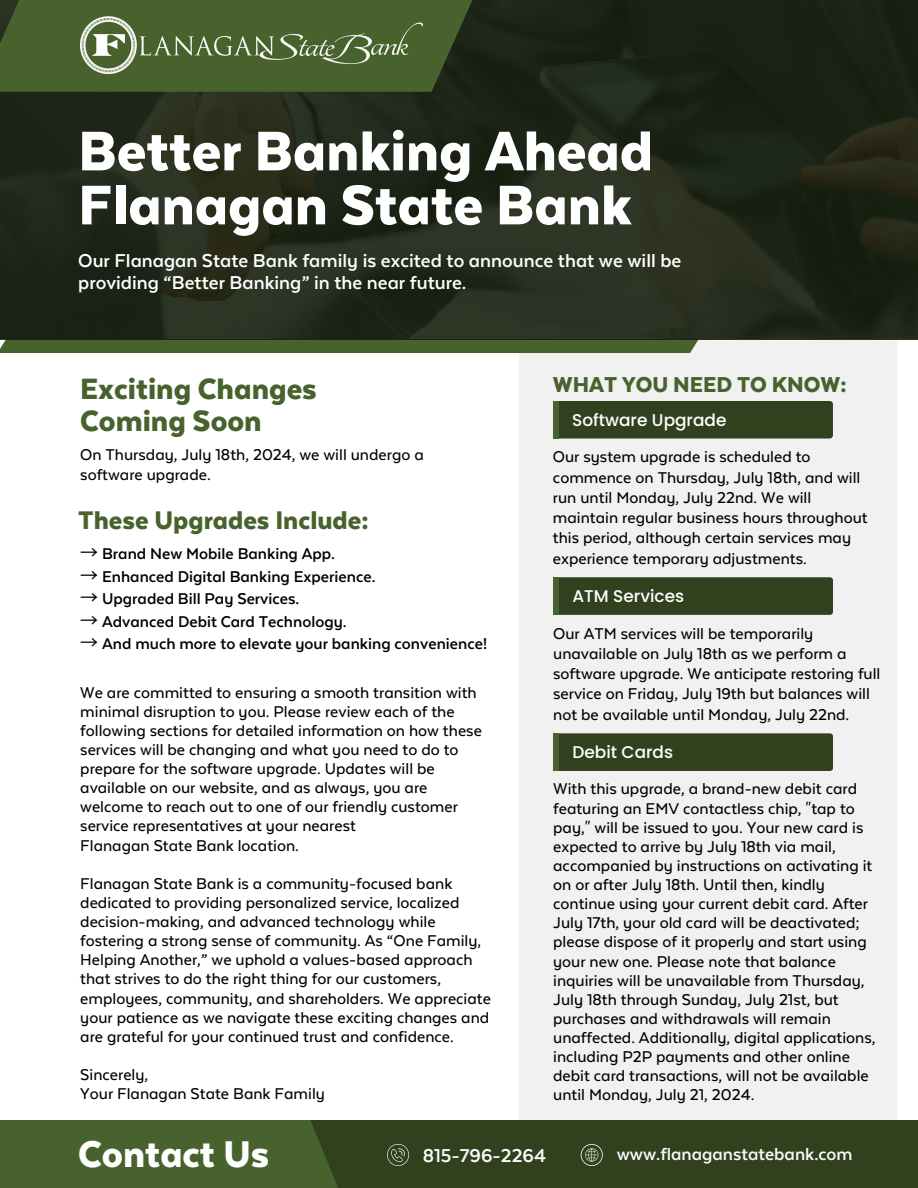
<style>
.page{position:relative;width:918px;height:1188px;background:#fff}
.page>*{position:absolute;margin:0;border:0;box-sizing:border-box;transform-origin:0 0}
.t1{font:900 64.35px/54px "Texta Alt";color:#fff}
.t2{font:900 42.9px "Texta Alt";color:#fff}
.t3{font:900 33.9px/31.5px "Texta Alt";color:#48622d}
.t4{font:900 29.4px "Texta Alt";color:#48622d}
.t5{font:900 24.9px "Texta Alt";color:#48622d}
.t6{font:700 21.45px/22.5px "Texta Alt";color:#fff}
.t7{font:700 21.45px "Texta Alt";color:#fafafa}
.t8{font:700 19.95px "Texta Alt";color:#fafafa}
.t9{font:500 18px/19.2px "Texta Alt";color:#000}
.t10{font:700 18px "Texta Alt";color:#000}
.t11{font:500 16.95px "Poppins";color:#fff}
.s1{font-family:"Noto Sans CJ Ksc";font-weight:400}
</style>
<div class="page">
<div style="left:519px;top:0;width:377px;height:1188px;background:#f1f1f1"></div>
<div style="left:234px;top:1120px;width:684px;height:68px;background:#31411e"></div>
<div style="left:0;top:1120px;width:338px;height:68px;background:#48622d"></div>
<svg style="left:581px;top:1144px;width:22px;height:22px"></svg>
<svg style="left:387px;top:1144px;width:22px;height:22px"></svg>
<svg style="left:0;top:340px;width:897px;height:13px;fill:#48622d"></svg>
<div style="left:0;top:0;width:918px;height:340px;background:linear-gradient(to right,#242b1c,#1f2618)"></div>
<svg style="left:0;top:0;width:507px;height:92px;background:#3f5528"></svg>
<img style="left:80px;top:17px;width:342px;height:57px">
<div style="left:553px;top:401px;width:280px;height:38px;background:#31411e;border-radius:3px"></div>
<div style="left:553px;top:401px;width:5px;height:38px;background:#48622d"></div>
<div style="left:553px;top:577px;width:280px;height:38px;background:#31411e;border-radius:3px"></div>
<div style="left:553px;top:577px;width:5px;height:38px;background:#48622d"></div>
<div style="left:553px;top:733px;width:280px;height:38px;background:#31411e;border-radius:3px"></div>
<div style="left:553px;top:733px;width:5px;height:38px;background:#48622d"></div>
<p class="t1" style="left:78px;top:127px;width:576px">Better Banking Ahead<br>Flanagan State Bank</p>
<p class="t6" style="left:78px;top:250px;width:605px">Our Flanagan State Bank family is excited to announce that we will be providing “Better Banking” in the near future.</p>
<p class="t3" style="left:80px;top:375px;width:238px">Exciting Changes<br>Coming Soon</p>
<p class="t9" style="left:80px;top:445px;width:345px;line-height:20.2px">On Thursday, July 18th, 2024, we will undergo a software upgrade.</p>
<p class="t4" style="left:78px;top:507px;width:292px">These Upgrades Include:</p>
<h3 class="t10" style="left:80px;top:546px;width:256px"><span class="s1">→</span> Brand New Mobile Banking App.</h3>
<p class="t10" style="left:80px;top:568px;width:297px"><span class="s1">→</span> Enhanced Digital Banking Experience.</p>
<h4 class="t10" style="left:80px;top:591px;width:221px"><span class="s1">→</span> Upgraded Bill Pay Services.</h4>
<p class="t10" style="left:80px;top:613px;width:268px"><span class="s1">→</span> Advanced Debit Card Technology.</p>
<p class="t10" style="left:80px;top:636px;width:408px"><span class="s1">→</span> And much more to elevate your banking convenience!</p>
<p class="t9" style="left:80px;top:684px;width:403px">We are committed to ensuring a smooth transition with minimal disruption to you. Please review each of the following sections for detailed information on how these services will be changing and what you need to do to prepare for the software upgrade. Updates will be available on our website, and as always, you are</p>
<p class="t9" style="left:80px;top:798px;width:379px">welcome to reach out to one of our friendly customer service representatives at your nearest</p>
<p class="t9" style="left:80px;top:837px;width:220px">Flanagan State Bank location.</p>
<p class="t9" style="left:80px;top:875px;width:412px">Flanagan State Bank is a community-focused bank dedicated to providing personalized service, localized decision-making, and advanced technology while fostering a strong sense of community. As “One Family, Helping Another,” we uphold a values-based approach that strives to do the right thing for our customers, employees, community, and shareholders. We appreciate your patience as we navigate these exciting changes and are grateful for your continued trust and confidence.</p>
<p class="t9" style="left:80px;top:1066px;width:70px">Sincerely,</p>
<p class="t9" style="left:80px;top:1085px;width:246px">Your Flanagan State Bank Family</p>
<p class="t5" style="left:553px;top:373px;width:295px">WHAT YOU NEED TO KNOW:</p>
<p class="t11" style="left:572px;top:408px;width:156px">Software Upgrade</p>
<p class="t9" style="left:553px;top:448px;width:316px;line-height:20.2px">Our system upgrade is scheduled to commence on Thursday, July 18th, and will run until Monday, July 22nd. We will maintain regular business hours throughout this period, although certain services may experience temporary adjustments.</p>
<p class="t11" style="left:572px;top:584px;width:113px">ATM Services</p>
<h2 class="t9" style="left:553px;top:624px;width:329px;line-height:20.2px">Our ATM services will be temporarily unavailable on July 18th as we perform a software upgrade. We anticipate restoring full service on Friday, July 19th but balances will not be available until Monday, July 22nd.</h2>
<p class="t11" style="left:572px;top:740px;width:102px">Debit Cards</p>
<h6 class="t9" style="left:553px;top:780px;width:324px">With this upgrade, a brand-new debit card featuring an EMV contactless chip, "tap to pay," will be issued to you. Your new card is expected to arrive by July 18th via mail, accompanied by instructions on activating it on or after July 18th. Until then, kindly continue using your current debit card. After July 17th, your old card will be deactivated; please dispose of it properly and start using your new one. Please note that balance inquiries will be unavailable from Thursday, July 18th through Sunday, July 21st, but purchases and withdrawals will remain unaffected. Additionally, digital applications, including P2P payments and other online debit card transactions, will not be available until Monday, July 21, 2024.</h6>
<h5 class="t2" style="left:78px;top:1135px;width:193px">Contact Us</h5>
<h6 class="t7" style="left:423px;top:1146px;width:125px">815-796-2264</h6>
<h1 class="t8" style="left:617px;top:1145px;width:237px">www.flanaganstatebank.com</h1>
</div>
